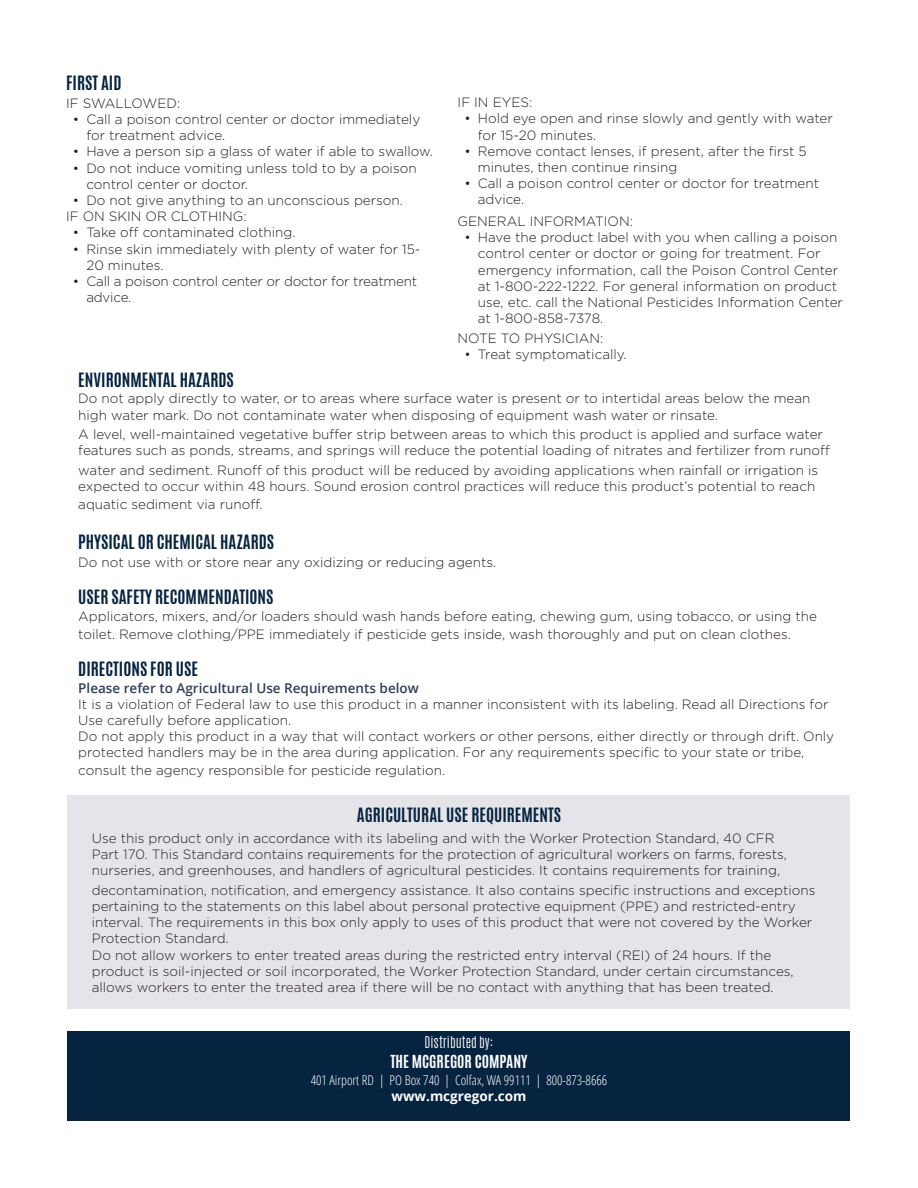
<style>
.page{position:relative;width:918px;height:1188px;background:#fff}
.page>*{position:absolute;margin:0;border:0;box-sizing:border-box;transform-origin:0 0}
.t1{font:700 16.5px "Antonio";color:#062340}
.t2{font:700 15px "Antonio";color:#fff}
.t3{font:300 13.5px/16.2px "Gotham";color:#231f20}
.t4{font:300 condensed 13.5px "Open Sans";color:#fff}
.t5{font:600 13.5px "Open Sans";color:#303f57}
.t6{font:700 13.5px "Open Sans";color:#fff}
.t7{font:300 13.5px "Antonio";color:#fff}
</style>
<div class="page">
<div style="left:68px;top:795px;width:782px;height:214px;background:#e5e5e9"></div>
<div style="left:68px;top:1031px;width:782px;height:89px;background:#062340"></div>
<p class="t1" style="left:66px;top:70px;width:57px">FIRST AID</p>
<p class="t3" style="left:66px;top:95px;width:116px">IF SWALLOWED:</p>
<p class="t3" style="left:86px;top:111px;width:335px;text-indent:-14px">• Call a poison control center or doctor immediately for treatment advice.</p>
<p class="t3" style="left:73px;top:143px;width:362px">• Have a person sip a glass of water if able to swallow.</p>
<p class="t3" style="left:86px;top:159px;width:332px;text-indent:-14px">• Do not induce vomiting unless told to by a poison control center or doctor.</p>
<p class="t3" style="left:73px;top:192px;width:332px">• Do not give anything to an unconscious person.</p>
<p class="t3" style="left:66px;top:208px;width:182px">IF ON SKIN OR CLOTHING:</p>
<p class="t3" style="left:73px;top:224px;width:224px">• Take off contaminated clothing.</p>
<p class="t3" style="left:86px;top:240px;width:336px;text-indent:-14px">• Rinse skin immediately with plenty of water for 15-<br>20 minutes.</p>
<p class="t3" style="left:86px;top:273px;width:332px;text-indent:-14px">• Call a poison control center or doctor for treatment advice.</p>
<p class="t3" style="left:458px;top:94px;width:76px">IF IN EYES:</p>
<p class="t3" style="left:478px;top:110px;width:357px;text-indent:-14px">• Hold eye open and rinse slowly and gently with water for 15-20 minutes.</p>
<p class="t3" style="left:478px;top:143px;width:330px;text-indent:-14px">• Remove contact lenses, if present, after the first 5 minutes, then continue rinsing</p>
<p class="t3" style="left:478px;top:175px;width:343px;text-indent:-14px">• Call a poison control center or doctor for treatment advice.</p>
<p class="t3" style="left:458px;top:213px;width:177px">GENERAL INFORMATION:</p>
<p class="t3" style="left:478px;top:229px;width:367px;text-indent:-14px">• Have the product label with you when calling a poison control center or doctor or going for treatment. For emergency information, call the Poison Control Center at 1-800-222-1222. For general information on product use, etc. call the National Pesticides Information Center at 1-800-858-7378.</p>
<p class="t3" style="left:458px;top:330px;width:147px">NOTE TO PHYSICIAN:</p>
<p class="t3" style="left:464px;top:346px;width:164px">• Treat symptomatically.</p>
<p class="t1" style="left:78px;top:368px;width:157px">ENVIRONMENTAL HAZARDS</p>
<p class="t3" style="left:78px;top:390px;width:734px">Do not apply directly to water, or to areas where surface water is present or to intertidal areas below the mean high water mark. Do not contaminate water when disposing of equipment wash water or rinsate.</p>
<p class="t3" style="left:78px;top:426px;width:753px">A level, well-maintained vegetative buffer strip between areas to which this product is applied and surface water features such as ponds, streams, and springs will reduce the potential loading of nitrates and fertilizer from runoff</p>
<p class="t3" style="left:78px;top:462px;width:742px">water and sediment. Runoff of this product will be reduced by avoiding applications when rainfall or irrigation is expected to occur within 48 hours. Sound erosion control practices will reduce this product’s potential to reach</p>
<p class="t3" style="left:78px;top:496px;width:186px">aquatic sediment via runoff.</p>
<p class="t1" style="left:78px;top:529px;width:197px">PHYSICAL OR CHEMICAL HAZARDS</p>
<p class="t3" style="left:78px;top:553px;width:420px">Do not use with or store near any oxidizing or reducing agents.</p>
<p class="t1" style="left:78px;top:585px;width:197px">USER SAFETY RECOMMENDATIONS</p>
<p class="t3" style="left:78px;top:606px;width:740px;line-height:18px">Applicators, mixers, and/or loaders should wash hands before eating, chewing gum, using tobacco, or using the toilet. Remove clothing/PPE immediately if pesticide gets inside, wash thoroughly and put on clean clothes.</p>
<p class="t1" style="left:78px;top:657px;width:121px">DIRECTIONS FOR USE</p>
<p class="t5" style="left:78px;top:678px;width:342px">Please refer to Agricultural Use Requirements below</p>
<p class="t3" style="left:78px;top:696px;width:752px">It is a violation of Federal law to use this product in a manner inconsistent with its labeling. Read all Directions for<br>Use carefully before application.</p>
<p class="t3" style="left:78px;top:728px;width:757px">Do not apply this product in a way that will contact workers or other persons, either directly or through drift. Only protected handlers may be in the area during application. For any requirements specific to your state or tribe,</p>
<p class="t3" style="left:78px;top:762px;width:368px">consult the agency responsible for pesticide regulation.</p>
<p class="t1" style="left:357px;top:802px;width:206px">AGRICULTURAL USE REQUIREMENTS</p>
<p class="t3" style="left:92px;top:830px;width:697px">Use this product only in accordance with its labeling and with the Worker Protection Standard, 40 CFR<br>Part 170. This Standard contains requirements for the protection of agricultural workers on farms, forests, nurseries, and greenhouses, and handlers of agricultural pesticides. It contains requirements for training,</p>
<p class="t3" style="left:92px;top:882px;width:725px">decontamination, notification, and emergency assistance. It also contains specific instructions and exceptions pertaining to the statements on this label about personal protective equipment (PPE) and restricted-entry interval. The requirements in this box only apply to uses of this product that were not covered by the Worker Protection Standard.</p>
<p class="t3" style="left:92px;top:946px;width:703px">Do not allow workers to enter treated areas during the restricted entry interval (REI) of 24 hours. If the product is soil-injected or soil incorporated, the Worker Protection Standard, under certain circumstances, allows workers to enter the treated area if there will be no contact with anything that has been treated.</p>
<p class="t7" style="left:425px;top:1033px;width:70px">Distributed by:</p>
<p class="t2" style="left:390px;top:1051px;width:139px">THE MCGREGOR COMPANY</p>
<p class="t4" style="left:311px;top:1071px;width:298px">401 Airport RD | PO Box 740 | Colfax, WA 99111 | 800-873-8666</p>
<p class="t6" style="left:392px;top:1086px;width:136px">www.mcgregor.com</p>
</div>
